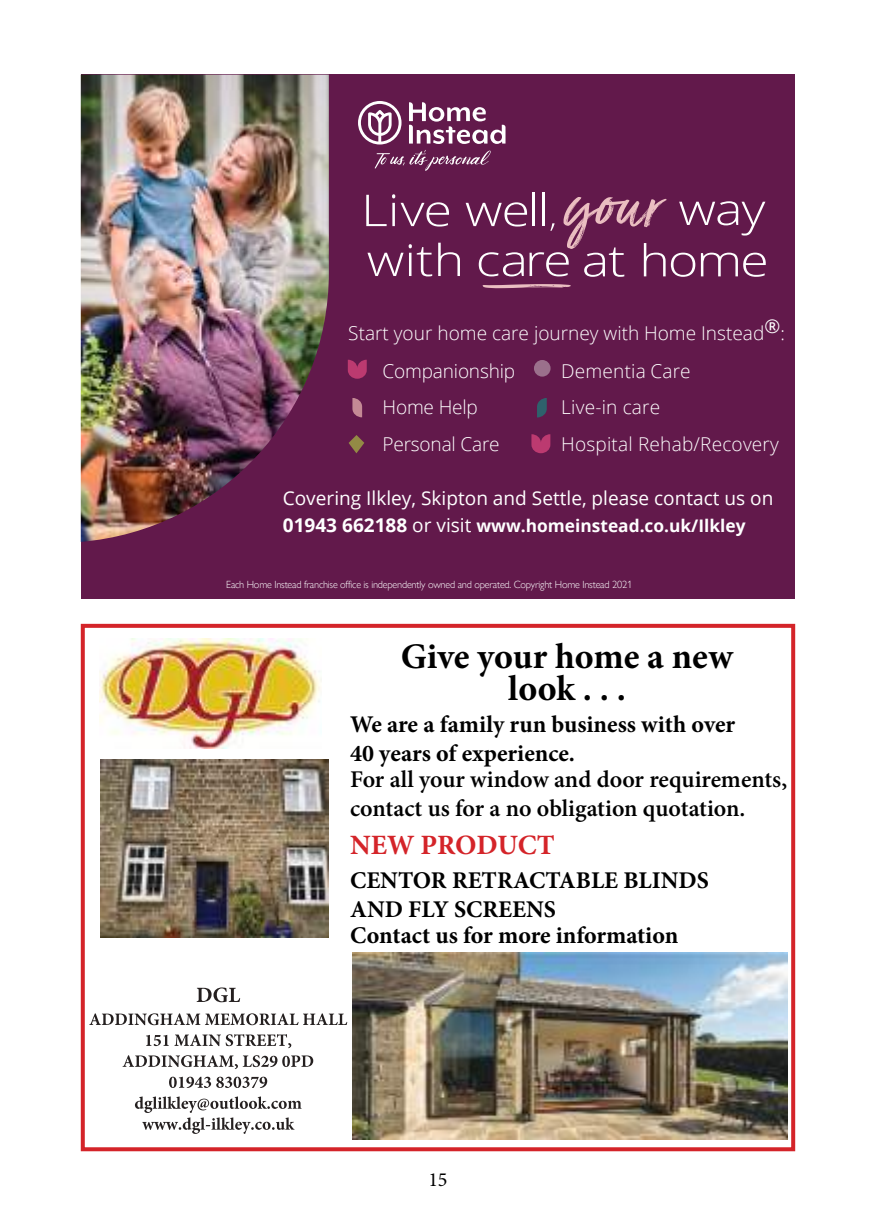
<style>
.page{position:relative;width:876px;height:1225px;background:#fff}
.page>*{position:absolute;margin:0;border:0;box-sizing:border-box;transform-origin:0 0}
.t1{font:700 36px/32px "Minion Pro";color:#000;text-align:center}
.t2{font:700 28px "Minion Pro";letter-spacing:-.005em;color:#d42429}
.t3{font:700 24px/28.8px "Minion Pro";color:#000}
.t4{font:600 24px/28.8px "Minion Pro";color:#000}
.t5{font:20px "Minion Pro";color:#000}
.t6{font:300 19px/36.8px "Open Sans";color:#fff}
.t7{font:19px "Open Sans";color:#fff}
.t8{font:700 17.4px "Open Sans";color:#fff}
.t9{font:300 10.4px "Gill Sans Nova";letter-spacing:-.02em;color:#fff}
.s1{font-size:19px}
.s2{font-weight:400;font-size:19px}
</style>
<div class="page">
<div style="left:81px;top:75px;width:713px;height:524px;background:#62194b"></div>
<svg style="left:358px;top:101px;width:43px;height:43px"></svg>
<svg style="left:409px;top:102px;width:96px;height:42px"></svg>
<svg style="left:375px;top:150px;width:116px;height:21px"></svg>
<img style="left:81px;top:75px;width:248px;height:467px">
<svg style="left:482px;top:284px;width:89px;height:4px"></svg>
<svg style="left:366px;top:194px;width:29px;height:32px"></svg>
<svg style="left:401px;top:202px;width:48px;height:24px"></svg>
<hr style="left:533px;top:193px;width:2px;height:33px;background:#fff">
<hr style="left:542px;top:193px;width:3px;height:33px;background:#fff">
<svg style="left:367px;top:244px;width:65px;height:32px"></svg>
<svg style="left:438px;top:243px;width:22px;height:33px"></svg>
<svg style="left:466px;top:197px;width:300px;height:80px"></svg>
<svg style="left:348px;top:360px;width:19px;height:19px"></svg>
<svg style="left:352px;top:398px;width:10px;height:19px"></svg>
<div style="left:534px;top:360px;width:17px;height:16px;background:#9b708c;border-radius:50%"></div>
<svg style="left:349px;top:435px;width:15px;height:18px"></svg>
<svg style="left:537px;top:398px;width:10px;height:19px"></svg>
<svg style="left:531px;top:434px;width:19px;height:19px"></svg>
<div style="left:81px;top:624px;width:714px;height:527px;border:4px solid #d42429"></div>
<svg style="left:197px;top:987px;width:43px;height:15px"></svg>
<svg style="left:89px;top:1013px;width:258px;height:12px"></svg>
<svg style="left:146px;top:1034px;width:145px;height:14px"></svg>
<svg style="left:123px;top:1055px;width:190px;height:14px"></svg>
<svg style="left:169px;top:1076px;width:98px;height:12px"></svg>
<svg style="left:135px;top:1096px;width:167px;height:37px"></svg>
<img style="left:352px;top:952px;width:435px;height:187px">
<img style="left:101px;top:760px;width:228px;height:177px">
<img style="left:100px;top:638px;width:222px;height:110px">
<p class="t6" style="left:382px;top:314px;width:404px;text-indent:-34px">Start your home care journey with Home Instead<sup>®</sup>:<br>Companionship<br>Home Help<br>Personal Care</p>
<p class="t6" style="left:561px;top:352px;width:219px">Dementia Care<br>Live-in care<br>Hospital Rehab/Recovery</p>
<p class="t7" style="left:283px;top:485px;width:492px">Covering Ilkley, Skipton and Settle, please contact us on</p>
<p class="t8" style="left:283px;top:513px;width:464px"><span class="s1">01943 662188</span> <span class="s2">or visit</span> www.homeinstead.co.uk/Ilkley</p>
<p class="t9" style="left:226px;top:578px;width:407px">Each Home Instead franchise office is independently owned and operated. Copyright Home Instead 2021</p>
<h1 class="t1" style="left:401px;top:640px;width:334px">Give your home a new look . . .</h1>
<p class="t3" style="left:350px;top:709px;width:386px">We are a family run business with over<br>40 years of experience.</p>
<p class="t4" style="left:350px;top:764px;width:439px">For all your window and door requirements, contact us for a no obligation quotation.</p>
<h2 class="t2" style="left:350px;top:825px;width:206px">NEW PRODUCT</h2>
<p class="t3" style="left:350px;top:865px;width:360px">CENTOR RETRACTABLE BLINDS<br>AND FLY SCREENS</p>
<p class="t3" style="left:350px;top:920px;width:330px">Contact us for more information</p>
<p class="t5" style="left:428px;top:1165px;width:21px">15</p>
</div>
